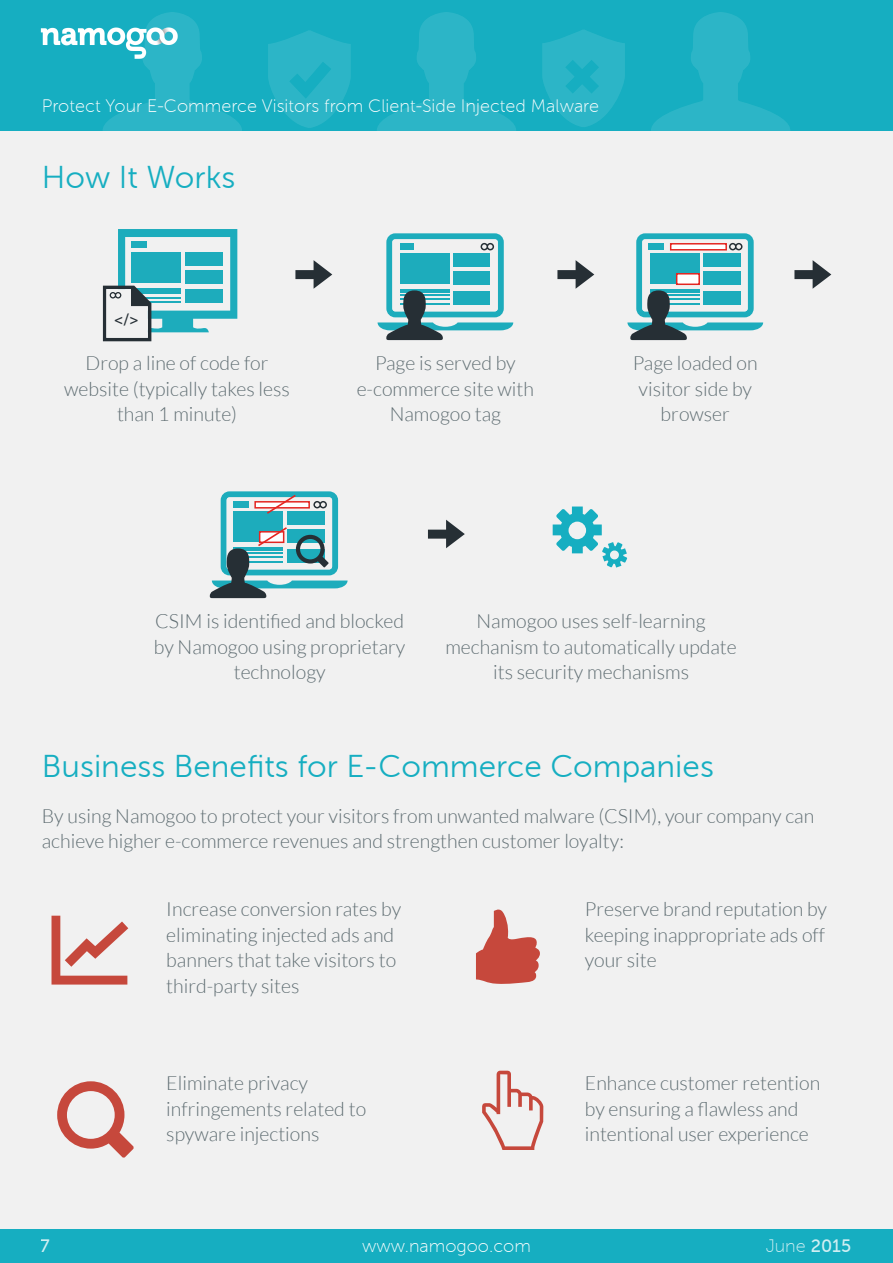
<style>
.page{position:relative;width:893px;height:1263px;background:#f1f1f1}
.page>*{position:absolute;margin:0;border:0;box-sizing:border-box;transform-origin:0 0}
.t1{font:31.5px "Museo Sans 300";color:#16aec1}
.t2{font:300 19.5px/25.5px "Lato";color:#5f6d72;text-align:center}
.t3{font:18px "Museo Sans 100";color:#fff}
.t4{font:18px "Museo Sans 500";color:#fff}
.t5{font:15.6px "Museo Sans 500";color:#262f35}
.s1{font-family:"Museo Sans 500"}
</style>
<div class="page">
<svg style="left:57px;top:1081px;width:77px;height:77px"></svg>
<svg style="left:482px;top:1071px;width:61px;height:79px"></svg>
<svg style="left:52px;top:916px;width:76px;height:68px"></svg>
<svg style="left:476px;top:909px;width:64px;height:75px"></svg>
<svg style="left:295px;top:260px;width:37px;height:29px"></svg>
<svg style="left:557px;top:260px;width:37px;height:29px"></svg>
<svg style="left:794px;top:260px;width:37px;height:29px"></svg>
<svg style="left:428px;top:520px;width:37px;height:28px"></svg>
<svg style="left:553px;top:506px;width:74px;height:62px"></svg>
<svg style="left:378px;top:233px;width:135px;height:107px"></svg>
<svg style="left:627px;top:233px;width:136px;height:107px"></svg>
<svg style="left:210px;top:491px;width:138px;height:107px"></svg>
<svg style="left:103px;top:229px;width:134px;height:112px"></svg>
<div style="left:0;top:0;width:893px;height:130px;background:#16aec1"></div>
<svg style="left:268px;top:30px;width:83px;height:98px"></svg>
<svg style="left:542px;top:30px;width:83px;height:97px"></svg>
<svg style="left:377px;top:12px;width:139px;height:118px"></svg>
<svg style="left:103px;top:12px;width:139px;height:118px"></svg>
<svg style="left:651px;top:12px;width:139px;height:118px"></svg>
<div style="left:0;top:1229px;width:893px;height:34px;background:#16aec1"></div>
<img style="left:41px;top:26px;width:138px;height:33px">
<p class="t3" style="left:42px;top:96px;width:559px">Protect Your E-Commerce Visitors from Client-Side Injected Malware</p>
<h1 class="t1" style="left:42px;top:160px;width:195px">How It Works</h1>
<p class="t5" style="left:115px;top:311px;width:25px">&lt;/&gt;</p>
<p class="t2" style="left:64px;top:350px;width:227px">Drop a line of code for website (typically takes less than 1 minute)</p>
<p class="t2" style="left:357px;top:350px;width:179px">Page is served by e-commerce site with<br>Namogoo tag</p>
<p class="t2" style="left:633px;top:350px;width:126px">Page loaded on visitor side by browser</p>
<p class="t2" style="left:154px;top:608px;width:253px">CSIM is identified and blocked by Namogoo using proprietary technology</p>
<p class="t2" style="left:445px;top:609px;width:293px">Namogoo uses self-learning mechanism to automatically update its security mechanisms</p>
<h1 class="t1" style="left:42px;top:749px;width:674px">Business Benefits for E-Commerce Companies</h1>
<p class="t2" style="left:42px;top:803px;width:774px;text-align:left">By using Namogoo to protect your visitors from unwanted malware (CSIM), your company can achieve higher e-commerce revenues and strengthen customer loyalty:</p>
<p class="t2" style="left:166px;top:896px;width:236px;text-align:left">Increase conversion rates by eliminating injected ads and banners that take visitors to third-party sites</p>
<p class="t2" style="left:585px;top:896px;width:244px;text-align:justify">Preserve brand reputation by keeping inappropriate ads off your site</p>
<p class="t2" style="left:166px;top:1070px;width:201px;text-align:left">Eliminate privacy infringements related to spyware injections</p>
<p class="t2" style="left:585px;top:1070px;width:237px;text-align:left">Enhance customer retention by ensuring a flawless and intentional user experience</p>
<p class="t4" style="left:41px;top:1236px;width:11px">7</p>
<p class="t3" style="left:362px;top:1237px;width:170px">www.namogoo.com</p>
<p class="t3" style="left:765px;top:1237px;width:87px">June <span class="s1">2015</span></p>
</div>
